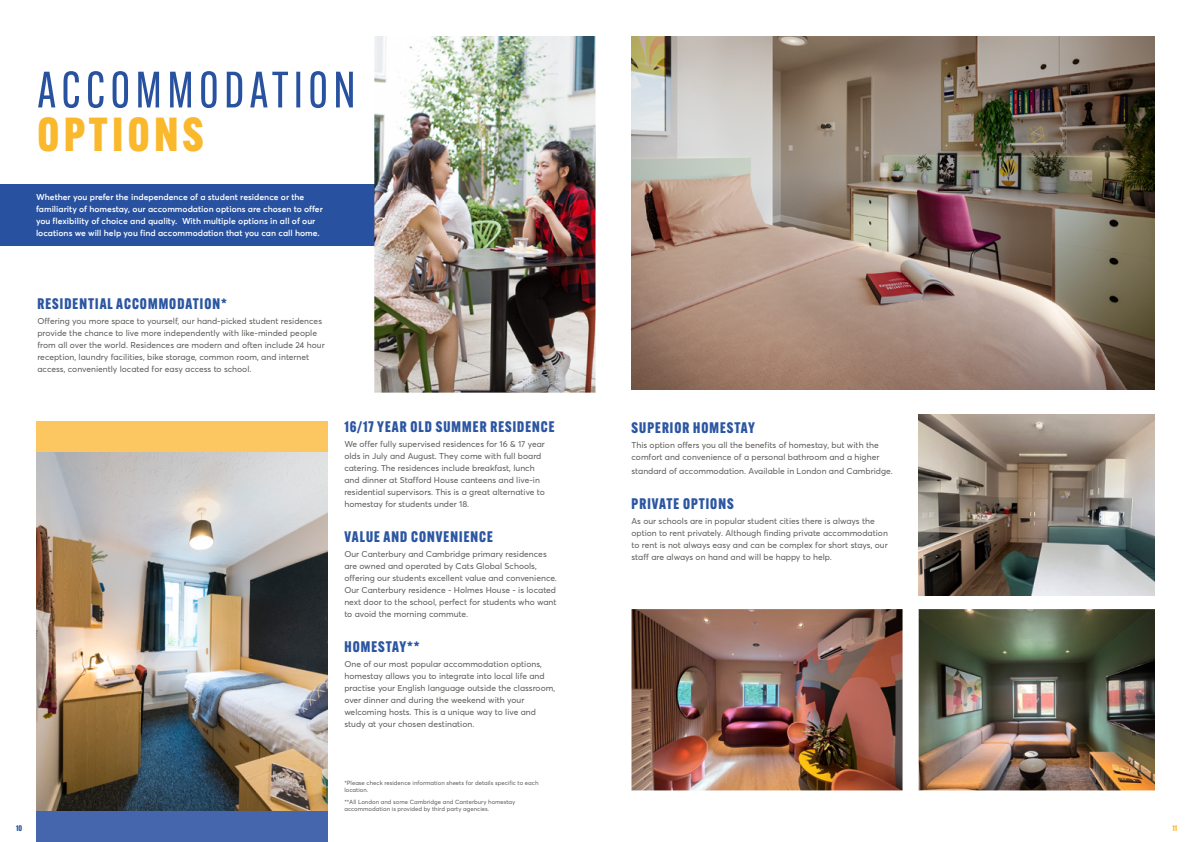
<style>
.page{position:relative;width:1191px;height:842px;background:#fff}
.page>*{position:absolute;margin:0;border:0;box-sizing:border-box;transform-origin:0 0}
.t1{font:50px "Alternate Gothic Cond ATF";letter-spacing:.1em;color:#2852a0}
.t2{font:800 46.7px "Alternate Gothic Cond ATF";letter-spacing:.1em;color:#fab82d}
.t3{font:800 15px "Alternate Gothic Cond ATF";letter-spacing:.07em;color:#2c55a2}
.t4{font:8.5px/12px "Averta Std";color:#585856}
.t5{font:600 8.5px/12px "Averta Std";color:#fff}
.t6{font:800 8px "Alternate Gothic Cond ATF";color:#2852a0}
.t7{font:800 8px "Alternate Gothic Cond ATF";color:#fab82d}
.t8{font:6px/7.2px "Averta Std";color:#585856}
</style>
<div class="page">
<img style="left:631px;top:609px;width:271px;height:181px">
<div style="left:0;top:185px;width:488px;height:61px;background:#2852a0"></div>
<img style="left:374px;top:36px;width:221px;height:357px">
<div style="left:36px;top:421px;width:291px;height:31px;background:#fcc660"></div>
<div style="left:36px;top:811px;width:291px;height:31px;background:#4565ad"></div>
<img style="left:631px;top:36px;width:524px;height:354px">
<img style="left:36px;top:452px;width:291px;height:359px">
<img style="left:918px;top:415px;width:237px;height:181px">
<img style="left:918px;top:609px;width:237px;height:181px">
<h1 class="t1" style="left:37px;top:59px;width:320px">ACCOMMODATION</h1>
<h2 class="t2" style="left:37px;top:106px;width:167px">OPTIONS</h2>
<p class="t5" style="left:36px;top:191px;width:288px">Whether you prefer the independence of a student residence or the familiarity of homestay, our accommodation options are chosen to offer you flexibility of choice and quality. With multiple options in all of our locations we will help you find accommodation that you can call home.</p>
<h3 class="t3" style="left:38px;top:295px;width:191px">RESIDENTIAL ACCOMMODATION*</h3>
<p class="t4" style="left:37px;top:315px;width:289px">Offering you more space to yourself, our hand-picked student residences provide the chance to live more independently with like-minded people from all over the world. Residences are modern and often include 24 hour reception, laundry facilities, bike storage, common room, and internet access, conveniently located for easy access to school.</p>
<h3 class="t3" style="left:344px;top:418px;width:212px">16/17 YEAR OLD SUMMER RESIDENCE</h3>
<p class="t4" style="left:344px;top:438px;width:202px">We offer fully supervised residences for 16 &amp; 17 year olds in July and August. They come with full board catering. The residences include breakfast, lunch and dinner at Stafford House canteens and live-in residential supervisors. This is a great alternative to homestay for students under 18.</p>
<h3 class="t3" style="left:344px;top:527px;width:150px">VALUE AND CONVENIENCE</h3>
<p class="t4" style="left:344px;top:548px;width:214px">Our Canterbury and Cambridge primary residences are owned and operated by Cats Global Schools, offering our students excellent value and convenience.<br>Our Canterbury residence - Holmes House - is located next door to the school, perfect for students who want to avoid the morning commute.</p>
<h3 class="t3" style="left:344px;top:638px;width:77px">HOMESTAY**</h3>
<p class="t4" style="left:344px;top:658px;width:212px">One of our most popular accommodation options, homestay allows you to integrate into local life and practise your English language outside the classroom, over dinner and during the weekend with your welcoming hosts. This is a unique way to live and study at your chosen destination.</p>
<p class="t8" style="left:344px;top:779px;width:196px">*Please check residence information sheets for details specific to each location.</p>
<p class="t8" style="left:344px;top:798px;width:173px">**All London and some Cambridge and Canterbury homestay accommodation is provided by third party agencies.</p>
<h3 class="t3" style="left:631px;top:418px;width:125px">SUPERIOR HOMESTAY</h3>
<p class="t4" style="left:631px;top:439px;width:249px">This option offers you all the benefits of homestay, but with the comfort and convenience of a personal bathroom and a higher</p>
<p class="t4" style="left:631px;top:465px;width:263px">standard of accommodation. Available in London and Cambridge.</p>
<h3 class="t3" style="left:631px;top:494px;width:103px">PRIVATE OPTIONS</h3>
<p class="t4" style="left:631px;top:514px;width:258px">As our schools are in popular student cities there is always the option to rent privately. Although finding private accommodation to rent is not always easy and can be complex for short stays, our staff are always on hand and will be happy to help.</p>
<p class="t6" style="left:16px;top:823px;width:8px">10</p>
<p class="t7" style="left:1172px;top:823px;width:6px">11</p>
</div>
